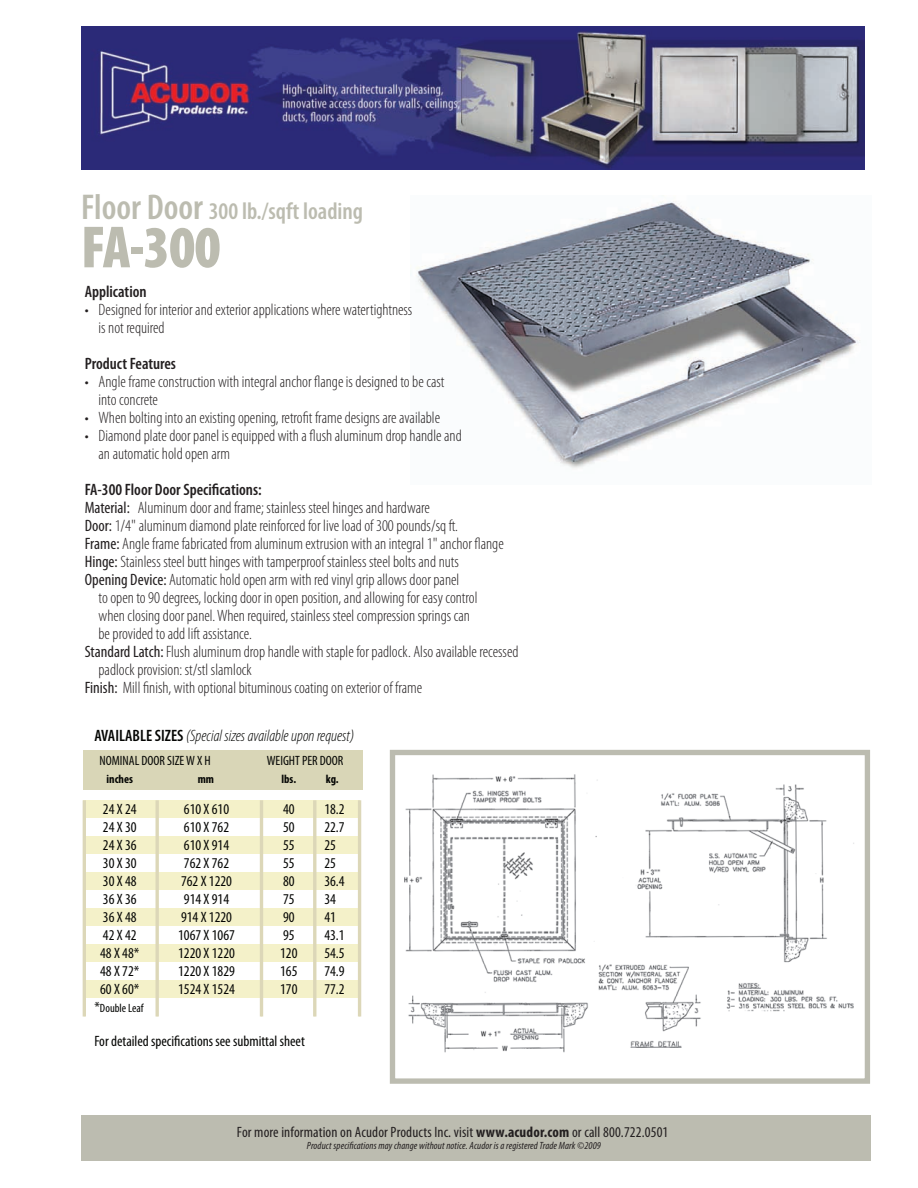
<style>
.page{position:relative;width:918px;height:1188px;background:#fff}
.page>*{position:absolute;margin:0;border:0;box-sizing:border-box;transform-origin:0 0}
.t1{font:900 condensed 60px "Myriad Pro";color:#bcbcb0}
.t2{font:600 condensed 24px "Myriad Pro";color:#bcbcb0}
.t3{font:300 condensed 16.5px/18px "Myriad Pro";color:#231f20}
.t4{font:600 condensed 16.5px "Myriad Pro";color:#231f20}
.t5{font:italic 300 condensed 16.5px "Myriad Pro";color:#040503}
.t6{font:condensed 15px "Myriad Pro";color:#040503}
.t7{font:condensed 15px "Myriad Pro";letter-spacing:.01em;color:#231f20}
.t8{font:condensed 13.5px "Myriad Pro";color:#040503}
.t9{font:700 condensed 12px "Myriad Pro";color:#040503}
.t10{font:condensed 12px "Myriad Pro";color:#040503}
.t11{font:italic condensed 10.5px "Myriad Pro";letter-spacing:.01em;color:#231f20}
.s1{font-size:36px}
.s2{font-weight:400}
.s3{font-weight:600;font-style:normal}
.s4{font-size:15px}
.s5{font-weight:700}
</style>
<div class="page">
<div style="left:83px;top:800px;width:277px;height:18px;background:#f4f1c9"></div>
<div style="left:83px;top:836px;width:278px;height:18px;background:#f4f1c9"></div>
<div style="left:83px;top:872px;width:277px;height:18px;background:#f4f1c9"></div>
<div style="left:83px;top:908px;width:277px;height:18px;background:#f4f1c9"></div>
<div style="left:83px;top:944px;width:277px;height:18px;background:#f4f1c9"></div>
<div style="left:83px;top:980px;width:277px;height:18px;background:#f4f1c9"></div>
<hr style="left:313px;top:800px;width:3px;height:217px;background:#dcd7b8">
<hr style="left:358px;top:800px;width:3px;height:217px;background:#dcd7b8">
<hr style="left:156px;top:800px;width:3px;height:217px;background:#dcd7b8">
<hr style="left:83px;top:800px;width:3px;height:217px;background:#dcd7b8">
<hr style="left:260px;top:800px;width:3px;height:217px;background:#dcd7b8">
<div style="left:83px;top:750px;width:279px;height:40px;background:#d9d6b7"></div>
<img style="left:416px;top:201px;width:444px;height:267px">
<img style="left:389px;top:770px;width:465px;height:290px">
<div style="left:390px;top:750px;width:480px;height:334px;border:5px solid #bcbcb0"></div>
<img style="left:81px;top:26px;width:783px;height:143px">
<div style="left:81px;top:1115px;width:789px;height:46px;background:#bcbcb0"></div>
<h2 class="t2" style="left:81px;top:203px;width:284px"><span class="s1">Floor Door</span> 300 lb./sqft loading</h2>
<h1 class="t1" style="left:81px;top:212px;width:141px">FA-300</h1>
<p class="t4" style="left:85px;top:286px;width:63px">Application</p>
<p class="t3" style="left:99px;top:302px;width:315px;text-indent:-14px">• Designed for interior and exterior applications where watertightness is not required</p>
<p class="t4" style="left:85px;top:358px;width:93px">Product Features</p>
<p class="t3" style="left:99px;top:374px;width:347px;text-indent:-14px">• Angle frame construction with integral anchor flange is designed to be cast into concrete</p>
<p class="t3" style="left:85px;top:410px;width:357px">• When bolting into an existing opening, retrofit frame designs are available</p>
<p class="t3" style="left:99px;top:428px;width:365px;text-indent:-14px">• Diamond plate door panel is equipped with a flush aluminum drop handle and an automatic hold open arm</p>
<p class="t4" style="left:85px;top:484px;width:179px">FA-300 Floor Door Specifications:</p>
<p class="t3" style="left:85px;top:500px;width:347px"><span class="s2">Material:</span> Aluminum door and frame; stainless steel hinges and hardware</p>
<p class="t3" style="left:85px;top:518px;width:375px"><span class="s2">Door:</span> 1/4" aluminum diamond plate reinforced for live load of 300 pounds/sq ft.</p>
<p class="t3" style="left:85px;top:536px;width:421px"><span class="s2">Frame:</span> Angle frame fabricated from aluminum extrusion with an integral 1" anchor flange</p>
<p class="t3" style="left:85px;top:554px;width:376px"><span class="s2">Hinge:</span> Stainless steel butt hinges with tamperproof stainless steel bolts and nuts</p>
<p class="t3" style="left:85px;top:572px;width:376px"><span class="s2">Opening Device:</span> Automatic hold open arm with red vinyl grip allows door panel</p>
<p class="t3" style="left:99px;top:590px;width:380px">to open to 90 degrees, locking door in open position, and allowing for easy control</p>
<p class="t3" style="left:99px;top:608px;width:373px">when closing door panel. When required, stainless steel compression springs can</p>
<p class="t3" style="left:99px;top:626px;width:155px">be provided to add lift assistance.</p>
<p class="t3" style="left:85px;top:644px;width:435px"><span class="s2">Standard Latch:</span> Flush aluminum drop handle with staple for padlock. Also available recessed</p>
<p class="t3" style="left:99px;top:662px;width:155px">padlock provision: st/stl slamlock</p>
<p class="t3" style="left:85px;top:680px;width:339px"><span class="s2">Finish:</span> Mill finish, with optional bituminous coating on exterior of frame</p>
<p class="t5" style="left:94px;top:725px;width:261px"><span class="s3">AVAILABLE SIZES</span> (Special sizes available upon request)</p>
<p class="t8" style="left:100px;top:756px;width:113px">NOMINAL DOOR SIZE W X H</p>
<p class="t8" style="left:267px;top:756px;width:78px">WEIGHT PER DOOR</p>
<p class="t9" style="left:107px;top:775px;width:28px">inches</p>
<p class="t9" style="left:198px;top:775px;width:18px">mm</p>
<p class="t9" style="left:282px;top:775px;width:16px">lbs.</p>
<p class="t9" style="left:326px;top:775px;width:14px">kg.</p>
<p class="t6" style="left:103px;top:804px;width:35px">24 X 24</p>
<p class="t6" style="left:184px;top:804px;width:47px">610 X 610</p>
<p class="t6" style="left:283px;top:804px;width:13px">40</p>
<p class="t6" style="left:324px;top:804px;width:22px">18.2</p>
<p class="t6" style="left:103px;top:822px;width:35px">24 X 30</p>
<p class="t6" style="left:184px;top:822px;width:47px">610 X 762</p>
<p class="t6" style="left:283px;top:822px;width:13px">50</p>
<p class="t6" style="left:324px;top:822px;width:22px">22.7</p>
<p class="t6" style="left:103px;top:840px;width:35px">24 X 36</p>
<p class="t6" style="left:184px;top:840px;width:47px">610 X 914</p>
<p class="t6" style="left:283px;top:840px;width:13px">55</p>
<p class="t6" style="left:324px;top:840px;width:13px">25</p>
<p class="t6" style="left:103px;top:858px;width:35px">30 X 30</p>
<p class="t6" style="left:184px;top:858px;width:47px">762 X 762</p>
<p class="t6" style="left:283px;top:858px;width:13px">55</p>
<p class="t6" style="left:324px;top:858px;width:13px">25</p>
<p class="t6" style="left:103px;top:876px;width:35px">30 X 48</p>
<p class="t6" style="left:181px;top:876px;width:53px">762 X 1220</p>
<p class="t6" style="left:283px;top:876px;width:13px">80</p>
<p class="t6" style="left:324px;top:876px;width:22px">36.4</p>
<p class="t6" style="left:103px;top:894px;width:35px">36 X 36</p>
<p class="t6" style="left:184px;top:894px;width:47px">914 X 914</p>
<p class="t6" style="left:283px;top:894px;width:13px">75</p>
<p class="t6" style="left:324px;top:894px;width:13px">34</p>
<p class="t6" style="left:103px;top:912px;width:35px">36 X 48</p>
<p class="t6" style="left:181px;top:912px;width:53px">914 X 1220</p>
<p class="t6" style="left:283px;top:912px;width:13px">90</p>
<p class="t6" style="left:324px;top:912px;width:13px">41</p>
<p class="t6" style="left:103px;top:930px;width:35px">42 X 42</p>
<p class="t6" style="left:178px;top:930px;width:58px">1067 X 1067</p>
<p class="t6" style="left:283px;top:930px;width:13px">95</p>
<p class="t6" style="left:324px;top:930px;width:22px">43.1</p>
<p class="t6" style="left:100px;top:948px;width:41px">48 X 48*</p>
<p class="t6" style="left:178px;top:948px;width:58px">1220 X 1220</p>
<p class="t6" style="left:280px;top:948px;width:19px">120</p>
<p class="t6" style="left:324px;top:948px;width:22px">54.5</p>
<p class="t6" style="left:100px;top:966px;width:41px">48 X 72*</p>
<p class="t6" style="left:178px;top:966px;width:58px">1220 X 1829</p>
<p class="t6" style="left:280px;top:966px;width:19px">165</p>
<p class="t6" style="left:324px;top:966px;width:22px">74.9</p>
<p class="t6" style="left:100px;top:984px;width:41px">60 X 60*</p>
<p class="t6" style="left:178px;top:984px;width:58px">1524 X 1524</p>
<p class="t6" style="left:280px;top:984px;width:19px">170</p>
<p class="t6" style="left:324px;top:984px;width:22px">77.2</p>
<p class="t10" style="left:94px;top:1004px;width:51px"><span class="s4">*</span>Double Leaf</p>
<p class="t6" style="left:94px;top:1036px;width:212px">For detailed specifications see submittal sheet</p>
<p class="t7" style="left:237px;top:1127px;width:433px">For more information on Acudor Products Inc. visit <span class="s5">www.acudor.com</span> or call 800.722.0501</p>
<p class="t11" style="left:307px;top:1142px;width:296px">Product specifications may change without notice. Acudor is a registered Trade Mark ©2009</p>
</div>
